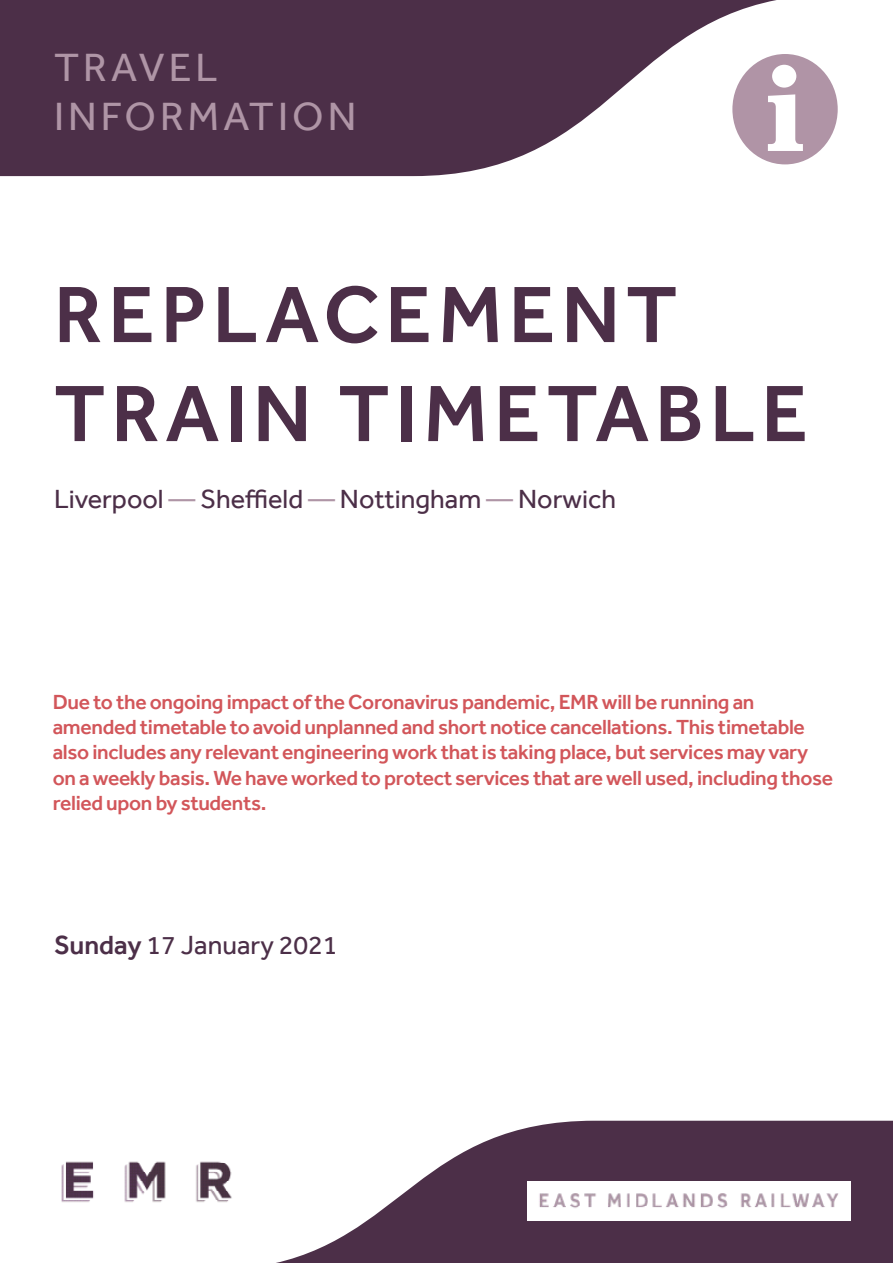
<style>
.page{position:relative;width:893px;height:1263px;background:#fff}
.page>*{position:absolute;margin:0;border:0;box-sizing:border-box;transform-origin:0 0}
.t1{font:500 82.5px/99px "Effra";letter-spacing:.07em;color:#4c2f48}
.t2{font:40.5px/48.6px "Effra";letter-spacing:.1em;color:#af95a6}
.t3{font:27px "Effra";color:#4c2f48}
.t4{font:500 21px/25.2px "Effra";letter-spacing:-.015em;color:#d2565a}
.s1{color:#af95a6}
.s2{font-weight:500}
</style>
<div class="page">
<svg style="left:0;top:0;width:777px;height:176px;fill:#4c2f48"></svg>
<svg style="left:276px;top:1121px;width:617px;height:142px;fill:#4c2f48"></svg>
<img style="left:527px;top:1182px;width:323px;height:38px">
<img style="left:61px;top:1161px;width:171px;height:41px">
<svg style="left:732px;top:54px;width:106px;height:110px"></svg>
<h2 class="t2" style="left:54px;top:43px;width:304px">TRAVEL<br>INFORMATION</h2>
<h1 class="t1" style="left:54px;top:264px;width:756px">REPLACEMENT<br>TRAIN TIMETABLE</h1>
<p class="t3" style="left:54px;top:483px;width:563px">Liverpool <span class="s1">—</span> Sheffield <span class="s1">—</span> Nottingham <span class="s1">—</span> Norwich</p>
<p class="t4" style="left:53px;top:689px;width:782px">Due to the ongoing impact of the Coronavirus pandemic, EMR will be running an amended timetable to avoid unplanned and short notice cancellations. This timetable also includes any relevant engineering work that is taking place, but services may vary on a weekly basis. We have worked to protect services that are well used, including those relied upon by students.</p>
<p class="t3" style="left:54px;top:928px;width:285px"><span class="s2">Sunday</span> 17 January 2021</p>
</div>
